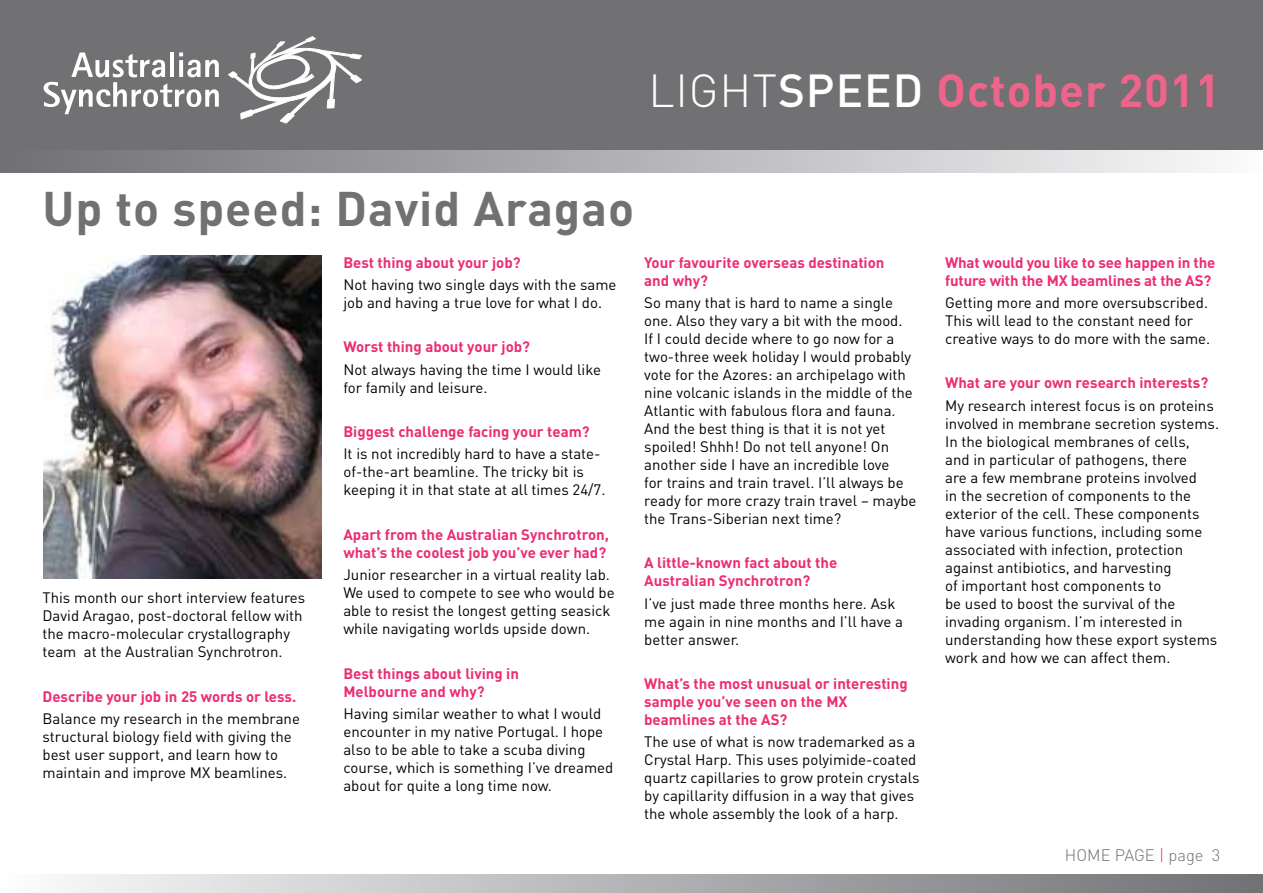
<style>
.page{position:relative;width:1263px;height:893px;background:#fff}
.page>*{position:absolute;margin:0;border:0;box-sizing:border-box;transform-origin:0 0}
.t1{font:700 48px "DIN";letter-spacing:.02em;color:#717073}
.t2{font:700 45.75px "DIN";letter-spacing:.02em;color:#ef648a}
.t3{font:300 16.5px "DIN";color:#717073}
.t4{font:15px/18px "DIN";color:#000}
.t5{font:700 15px/18px "DIN";color:#ec2c74}
.s1{font-weight:300;color:#fff}
.s2{font-weight:500;color:#fff}
.s3{color:#ec2c74}
</style>
<div class="page">
<div style="left:0;top:875px;width:1263px;height:18px;background:linear-gradient(to right,#fbfbfc,#6f6e73)"></div>
<div style="left:0;top:0;width:1263px;height:152px;background:#717073"></div>
<svg style="left:44px;top:52px;width:175px;height:62px"></svg>
<svg style="left:228px;top:36px;width:134px;height:87px"></svg>
<div style="left:0;top:151px;width:1263px;height:21px;background:linear-gradient(to right,#6e6d72,#fafafb)"></div>
<img style="left:44px;top:255px;width:277px;height:323px">
<h2 class="t2" style="left:648px;top:60px;width:574px"><span class="s1">LIGHT</span><span class="s2">SPEED</span> October 2011</h2>
<h1 class="t1" style="left:43px;top:177px;width:593px">Up to speed: David Aragao</h1>
<p class="t4" style="left:43px;top:589px;width:264px">This month our short interview features David Aragao, post-doctoral fellow with the macro-molecular crystallography team at the Australian Synchrotron.</p>
<p class="t5" style="left:43px;top:687px;width:255px">Describe your job in 25 words or less.</p>
<p class="t4" style="left:43px;top:709px;width:259px">Balance my research in the membrane structural biology field with giving the best user support, and learn how to maintain and improve MX beamlines.</p>
<p class="t5" style="left:343px;top:253px;width:179px">Best thing about your job?</p>
<p class="t4" style="left:343px;top:275px;width:275px">Not having two single days with the same job and having a true love for what I do.</p>
<p class="t5" style="left:343px;top:337px;width:188px">Worst thing about your job?</p>
<p class="t4" style="left:343px;top:360px;width:259px">Not always having the time I would like for family and leisure.</p>
<p class="t5" style="left:343px;top:422px;width:248px">Biggest challenge facing your team?</p>
<p class="t4" style="left:343px;top:445px;width:264px">It is not incredibly hard to have a state&shy;of-the-art beamline. The tricky bit is keeping it in that state at all times 24/7.</p>
<p class="t5" style="left:343px;top:525px;width:267px">Apart from the Australian Synchrotron, what’s the coolest job you’ve ever had?</p>
<p class="t4" style="left:343px;top:565px;width:273px">Junior researcher in a virtual reality lab.<br>We used to compete to see who would be able to resist the longest getting seasick while navigating worlds upside down.</p>
<p class="t5" style="left:343px;top:664px;width:177px">Best things about living in<br>Melbourne and why?</p>
<p class="t4" style="left:343px;top:704px;width:271px">Having similar weather to what I would encounter in my native Portugal. I hope also to be able to take a scuba diving course, which is something I’ve dreamed about for quite a long time now.</p>
<p class="t5" style="left:644px;top:252px;width:242px">Your favourite overseas destination and why?</p>
<p class="t4" style="left:644px;top:293px;width:274px">So many that is hard to name a single one. Also they vary a bit with the mood.<br>If I could decide where to go now for a two-three week holiday I would probably vote for the Azores: an archipelago with nine volcanic islands in the middle of the Atlantic with fabulous flora and fauna.<br>And the best thing is that it is not yet spoiled! Shhh! Do not tell anyone! On another side I have an incredible love<br>for trains and train travel. I’ll always be ready for more crazy train travel – maybe the Trans-Siberian next time?</p>
<p class="t5" style="left:644px;top:553px;width:194px">A little-known fact about the<br>Australian Synchrotron?</p>
<p class="t4" style="left:644px;top:594px;width:260px">I’ve just made three months here. Ask me again in nine months and I’ll have a better answer.</p>
<p class="t5" style="left:644px;top:674px;width:265px">What’s the most unusual or interesting sample you’ve seen on the MX beamlines at the AS?</p>
<p class="t4" style="left:644px;top:733px;width:277px">The use of what is now trademarked as a Crystal Harp. This uses polyimide-coated quartz capillaries to grow protein crystals by capillarity diffusion in a way that gives the whole assembly the look of a harp.</p>
<p class="t5" style="left:945px;top:252px;width:272px">What would you like to see happen in the future with the MX beamlines at the AS?</p>
<p class="t4" style="left:945px;top:293px;width:267px">Getting more and more oversubscribed.<br>This will lead to the constant need for creative ways to do more with the same.</p>
<p class="t5" style="left:945px;top:373px;width:265px">What are your own research interests?</p>
<p class="t4" style="left:945px;top:396px;width:275px">My research interest focus is on proteins involved in membrane secretion systems.<br>In the biological membranes of cells,<br>and in particular of pathogens, there<br>are a few membrane proteins involved<br>in the secretion of components to the exterior of the cell. These components have various functions, including some associated with infection, protection against antibiotics, and harvesting<br>of important host components to<br>be used to boost the survival of the invading organism. I’m interested in understanding how these export systems work and how we can affect them.</p>
<p class="t3" style="left:1065px;top:844px;width:157px">HOME PAGE <span class="s3">|</span> PAGE 3</p>
</div>
